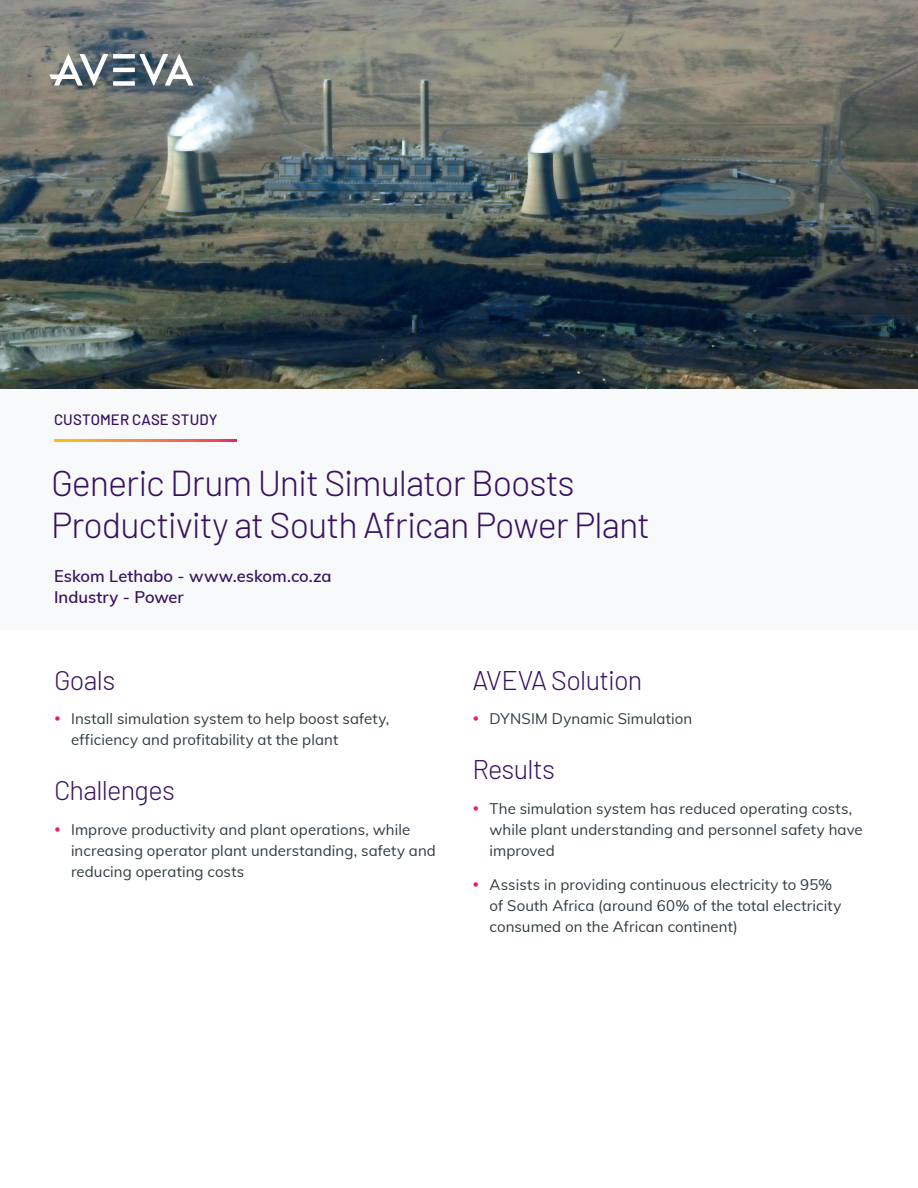
<style>
.page{position:relative;width:918px;height:1188px;background:#fff}
.page>*{position:absolute;margin:0;border:0;box-sizing:border-box;transform-origin:0 0}
.H2_Doc_Title{font:300 36px/42px "Barlow";letter-spacing:-.03em;color:#371260}
.H3_Internal_Pages{font:300 27px "Barlow";letter-spacing:-.025em;color:#371260}
.Cover_-_Company_Name{font:600 16.5px/21px "Muli";color:#371260}
.t1{font:15px/21px "Muli";letter-spacing:.005em;color:#2f3b41}
.Doc_Content_Type{font:500 15px "Barlow";letter-spacing:.01em;color:#371260}
</style>
<div class="page">
<img style="left:0;top:0;width:918px;height:389px">
<div style="left:0;top:389px;width:918px;height:241px;background:#f8f9fa"></div>
<svg style="left:54px;top:440px;width:183px;height:1px"></svg>
<div style="left:113px;top:81px;width:22px;height:5px;background:#fff"></div>
<hr style="left:113px;top:68px;width:22px;height:4px;background:#fff">
<div style="left:113px;top:54px;width:22px;height:5px;background:#fff"></div>
<svg style="left:49px;top:54px;width:59px;height:32px"></svg>
<svg style="left:139px;top:54px;width:55px;height:32px"></svg>
<p class="Doc_Content_Type" style="left:54px;top:408px;width:165px">CUSTOMER CASE STUDY</p>
<p class="H2_Doc_Title" style="left:51px;top:460px;width:601px">Generic Drum Unit Simulator Boosts<br>Productivity at South African Power Plant</p>
<p class="Cover_-_Company_Name" style="left:54px;top:565px;width:279px">Eskom Lethabo - www.eskom.co.za<br>Industry - Power</p>
<p class="H3_Internal_Pages" style="left:54px;top:661px;width:63px">Goals</p>
<p class="t1" style="left:71px;top:708px;width:320px">Install simulation system to help boost safety, efficiency and profitability at the plant</p>
<p class="H3_Internal_Pages" style="left:54px;top:771px;width:122px">Challenges</p>
<p class="t1" style="left:71px;top:818px;width:366px">Improve productivity and plant operations, while increasing operator plant understanding, safety and reducing operating costs</p>
<p class="H3_Internal_Pages" style="left:472px;top:661px;width:171px">AVEVA Solution</p>
<p class="t1" style="left:490px;top:708px;width:204px">DYNSIM Dynamic Simulation</p>
<p class="H3_Internal_Pages" style="left:472px;top:750px;width:84px">Results</p>
<p class="t1" style="left:490px;top:797px;width:375px">The simulation system has reduced operating costs, while plant understanding and personnel safety have improved</p>
<p class="t1" style="left:490px;top:873px;width:353px">Assists in providing continuous electricity to 95% of South Africa (around 60% of the total electricity consumed on the African continent)</p>
</div>
